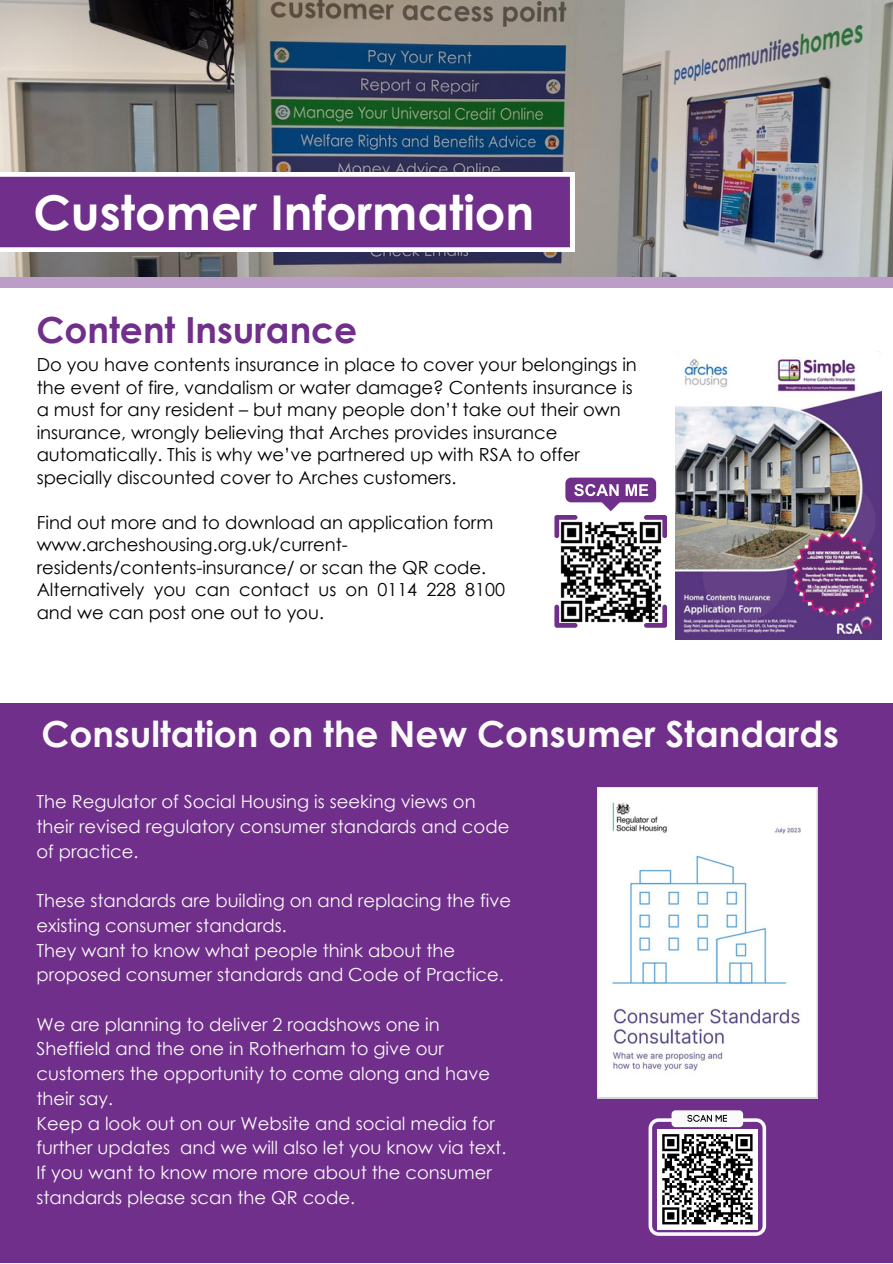
<style>
.page{position:relative;width:893px;height:1264px;background:#fff}
.page>*{position:absolute;margin:0;border:0;box-sizing:border-box;transform-origin:0 0}
.t1{font:700 48px "Century Gothic";color:#fff}
.t2{font:700 36px "Century Gothic";color:#fafafa}
.t3{font:700 36px "Century Gothic";color:#702f8a}
.t4{font:18px/24.8px "Century Gothic";color:#fafafa}
.t5{font:18px/22.5px "Century Gothic";color:#000}
</style>
<div class="page">
<div style="left:0;top:275px;width:892px;height:13px;background:#bc9dc8"></div>
<img style="left:675px;top:359px;width:206px;height:281px">
<img style="left:560px;top:538px;width:102px;height:85px">
<div style="left:565px;top:477px;width:91px;height:25px;background:#702f8a;border-radius:6px"></div>
<svg style="left:554px;top:484px;width:113px;height:54px"></svg>
<svg style="left:554px;top:604px;width:23px;height:23px"></svg>
<svg style="left:644px;top:604px;width:23px;height:23px"></svg>
<img style="left:0;top:0;width:892px;height:277px">
<svg style="left:0;top:172px;width:574px;height:80px;background:#814998"></svg>
<div style="left:0;top:703px;width:892px;height:559px;background:#702f8a"></div>
<img style="left:597px;top:787px;width:220px;height:311px">
<div style="left:671px;top:1110px;width:72px;height:17px;background:#fafafa;border-radius:4px"></div>
<svg style="left:648px;top:1114px;width:118px;height:121px"></svg>
<p class="t1" style="left:34px;top:182px;width:502px">Customer Information</p>
<p class="t3" style="left:37px;top:307px;width:322px">Content Insurance</p>
<p class="t5" style="left:37px;top:353px;width:601px">Do you have contents insurance in place to cover your belongings in the event of fire, vandalism or water damage? Contents insurance is a must for any resident – but many people don’t take out their own insurance, wrongly believing that Arches provides insurance automatically. This is why we’ve partnered up with RSA to offer specially discounted cover to Arches customers.</p>
<p class="t5" style="left:37px;top:510px;width:458px">Find out more and to download an application form</p>
<p class="t5" style="left:37px;top:533px;width:451px">www.archeshousing.org.uk/current&shy;residents/contents-insurance/ or scan the QR code.</p>
<p class="t5" style="left:37px;top:578px;width:470px">Alternatively you can contact us on 0114 228 8100 and we can post one out to you.</p>
<p class="t2" style="left:41px;top:711px;width:799px">Consultation on the New Consumer Standards</p>
<p class="t4" style="left:37px;top:788px;width:474px">The Regulator of Social Housing is seeking views on their revised regulatory consumer standards and code of practice.</p>
<p class="t4" style="left:37px;top:887px;width:476px">These standards are building on and replacing the five existing consumer standards.</p>
<p class="t4" style="left:37px;top:937px;width:469px">They want to know what people think about the proposed consumer standards and Code of Practice.</p>
<p class="t4" style="left:37px;top:1011px;width:455px">We are planning to deliver 2 roadshows one in Sheffield and the one in Rotherham to give our customers the opportunity to come along and have their say.</p>
<p class="t4" style="left:37px;top:1110px;width:471px">Keep a look out on our Website and social media for further updates and we will also let you know via text.</p>
<p class="t4" style="left:37px;top:1159px;width:456px">If you want to know more more about the consumer standards please scan the QR code.</p>
</div>
